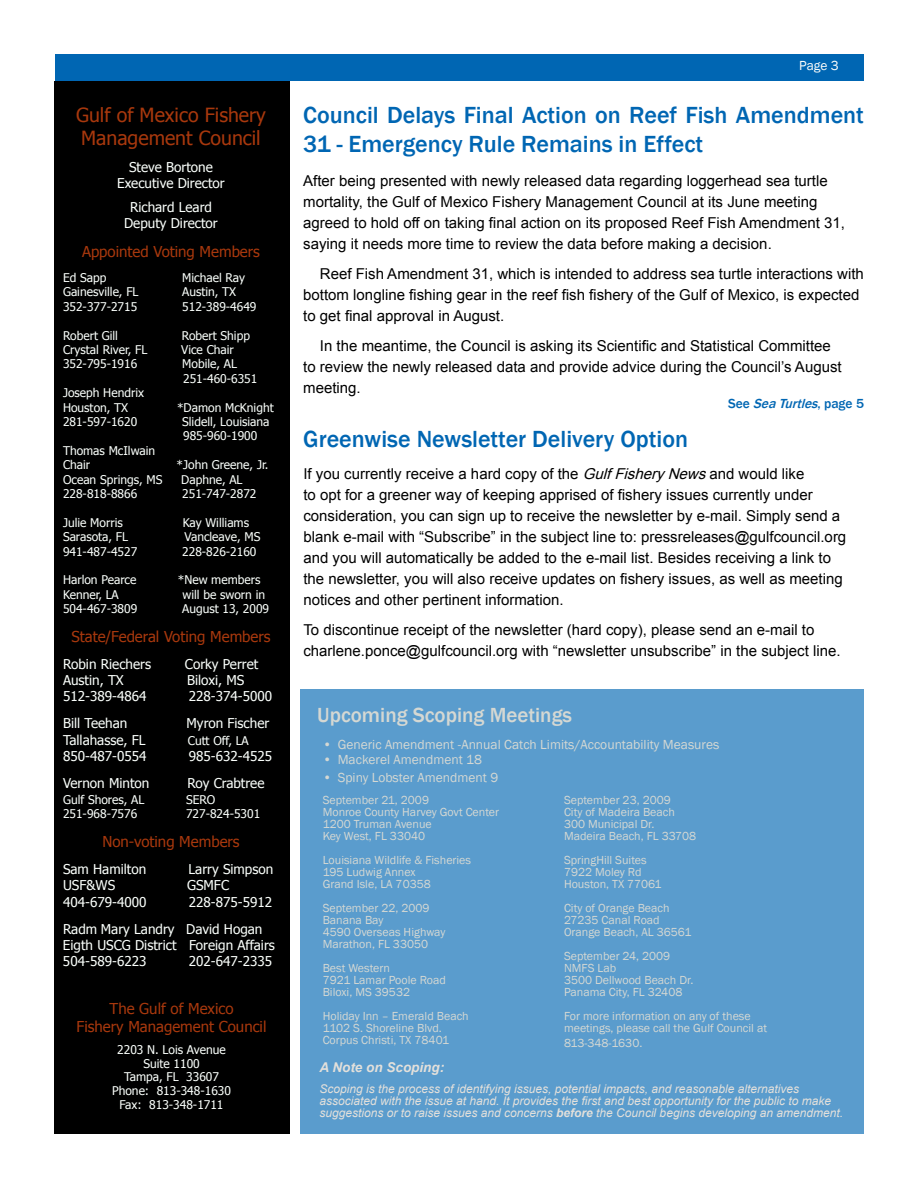
<style>
.page{position:relative;width:918px;height:1188px;background:#fff}
.page>*{position:absolute;margin:0;border:0;box-sizing:border-box;transform-origin:0 0}
.t1{font:500 24px/28.8px "Franklin Gothic";color:#0066b3}
.t2{font:500 21px "Franklin Gothic";color:#d5d8d3}
.t3{font:19.5px/23.4px "Tahoma";color:#a8380d}
.t4{font:15px/21px "Arial";color:#000}
.t5{font:15px/18px "Tahoma";color:#a8380d;text-align:center}
.t6{font:13.5px/16.2px "Tahoma";color:#fbfffc;text-align:center}
.t7{font:13.5px "Franklin Gothic";color:#d5d8d3}
.t8{font:italic 500 13.5px "Franklin Gothic";color:#0066b3}
.t9{font:italic 700 13.5px "Arial";color:#e3e0db}
.t10{font:13.5px "Franklin Gothic";color:#fcfdfb}
.t11{font:12px/12px "Franklin Gothic";color:#d5d8d3}
.t12{font:12px/14.4px "Tahoma";color:#fbfffc}
.t13{font:italic 12px/12px "Arial";color:#e3e0db}
.s1{font-style:italic}
.s2{font-style:normal}
.s3{font-weight:700}
</style>
<div class="page">
<div style="left:55px;top:54px;width:809px;height:26px;background:#0066b3"></div>
<div style="left:54px;top:81px;width:236px;height:1053px;background:#000"></div>
<div style="left:301px;top:689px;width:563px;height:445px;background:#5a9ccd"></div>
<h3 class="t3" style="left:76px;top:102px;width:191px">Gulf of Mexico Fishery<br>Management Council</h3>
<p class="t6" style="left:117px;top:158px;width:109px">Steve Bortone<br>Executive Director</p>
<p class="t6" style="left:124px;top:198px;width:95px">Richard Leard<br>Deputy Director</p>
<p class="t5" style="left:82px;top:242px;width:179px">Appointed Voting Members</p>
<p class="t12" style="left:63px;top:270px;width:45px">Ed Sapp</p>
<p class="t12" style="left:182px;top:270px;width:64px">Michael Ray</p>
<p class="t12" style="left:63px;top:284px;width:77px">Gainesville, FL</p>
<p class="t12" style="left:182px;top:284px;width:55px">Austin, TX</p>
<p class="t12" style="left:63px;top:299px;width:76px">352-377-2715</p>
<p class="t12" style="left:182px;top:299px;width:76px">512-389-4649</p>
<p class="t12" style="left:63px;top:328px;width:57px">Robert Gill</p>
<p class="t12" style="left:182px;top:328px;width:70px">Robert Shipp</p>
<p class="t12" style="left:63px;top:342px;width:86px">Crystal River, FL</p>
<p class="t12" style="left:181px;top:342px;width:54px">Vice Chair</p>
<p class="t12" style="left:63px;top:356px;width:76px">352-795-1916</p>
<p class="t12" style="left:182px;top:356px;width:77px">Mobile, AL<br>251-460-6351</p>
<p class="t12" style="left:63px;top:385px;width:83px">Joseph Hendrix<br>Houston, TX</p>
<p class="t12" style="left:177px;top:400px;width:98px">*Damon McKnight</p>
<p class="t12" style="left:63px;top:414px;width:76px">281-597-1620</p>
<p class="t12" style="left:182px;top:414px;width:89px">Slidell, Louisiana<br>985-960-1900</p>
<p class="t12" style="left:63px;top:443px;width:94px">Thomas McIlwain<br>Chair</p>
<p class="t12" style="left:177px;top:457px;width:93px">*John Greene, Jr.</p>
<p class="t12" style="left:63px;top:472px;width:101px">Ocean Springs, MS</p>
<p class="t12" style="left:181px;top:472px;width:63px">Daphne, AL</p>
<p class="t12" style="left:63px;top:486px;width:76px">228-818-8866</p>
<p class="t12" style="left:182px;top:486px;width:76px">251-747-2872</p>
<p class="t12" style="left:63px;top:515px;width:61px">Julie Morris</p>
<p class="t12" style="left:183px;top:515px;width:68px">Kay Williams</p>
<p class="t12" style="left:63px;top:529px;width:67px">Sarasota, FL</p>
<p class="t12" style="left:185px;top:529px;width:77px">Vancleave, MS</p>
<p class="t12" style="left:63px;top:544px;width:76px">941-487-4527</p>
<p class="t12" style="left:182px;top:544px;width:76px">228-826-2160</p>
<p class="t12" style="left:63px;top:572px;width:75px">Harlon Pearce</p>
<p class="t12" style="left:178px;top:572px;width:84px">*New members</p>
<p class="t12" style="left:63px;top:587px;width:57px">Kenner, LA</p>
<p class="t12" style="left:183px;top:587px;width:84px">will be sworn in</p>
<p class="t12" style="left:63px;top:601px;width:76px">504-467-3809</p>
<p class="t12" style="left:182px;top:601px;width:88px">August 13, 2009</p>
<p class="t5" style="left:71px;top:627px;width:201px">State/Federal Voting Members</p>
<p class="t6" style="left:63px;top:655px;width:90px">Robin Riechers</p>
<p class="t6" style="left:185px;top:655px;width:75px">Corky Perret</p>
<p class="t6" style="left:63px;top:672px;width:62px">Austin, TX</p>
<p class="t6" style="left:187px;top:672px;width:59px">Biloxi, MS</p>
<p class="t6" style="left:63px;top:688px;width:85px">512-389-4864</p>
<p class="t6" style="left:189px;top:688px;width:85px">228-374-5000</p>
<p class="t6" style="left:63px;top:715px;width:66px">Bill Teehan</p>
<p class="t6" style="left:187px;top:715px;width:84px">Myron Fischer</p>
<p class="t6" style="left:63px;top:731px;width:84px">Tallahasse, FL</p>
<p class="t12" style="left:188px;top:733px;width:63px">Cutt Off, LA</p>
<p class="t6" style="left:63px;top:747px;width:85px">850-487-0554</p>
<p class="t6" style="left:189px;top:747px;width:85px">985-632-4525</p>
<p class="t6" style="left:63px;top:774px;width:88px">Vernon Minton</p>
<p class="t6" style="left:187px;top:774px;width:79px">Roy Crabtree</p>
<p class="t12" style="left:63px;top:792px;width:83px">Gulf Shores, AL</p>
<p class="t12" style="left:186px;top:792px;width:31px">SERO</p>
<p class="t12" style="left:63px;top:806px;width:76px">251-968-7576</p>
<p class="t12" style="left:186px;top:806px;width:76px">727-824-5301</p>
<p class="t5" style="left:102px;top:832px;width:139px">Non-voting Members</p>
<p class="t6" style="left:63px;top:861px;width:85px">Sam Hamilton</p>
<p class="t6" style="left:189px;top:861px;width:86px">Larry Simpson</p>
<p class="t6" style="left:63px;top:877px;width:54px">USF&amp;WS</p>
<p class="t6" style="left:187px;top:877px;width:44px">GSMFC</p>
<p class="t6" style="left:63px;top:893px;width:85px">404-679-4000</p>
<p class="t6" style="left:63px;top:888px;width:211px;line-height:27px;text-align:left;text-indent:126px">228-875-5912<br>Radm Mary Landry David Hogan</p>
<p class="t6" style="left:63px;top:936px;width:213px;text-align:left">Eigth USCG District Foreign Affairs<br>504-589-6223</p>
<p class="t6" style="left:189px;top:952px;width:85px">202-647-2335</p>
<p class="t5" style="left:77px;top:999px;width:191px">The Gulf of Mexico<br>Fishery Management Council</p>
<p class="t12" style="left:112px;top:1042px;width:120px;line-height:13.6px;text-align:center">2203 N. Lois Avenue<br>Suite 1100<br>Tampa, FL 33607<br>Phone: 813-348-1630<br>Fax: 813-348-1711</p>
<p class="t10" style="left:799px;top:57px;width:41px">Page 3</p>
<h1 class="t1" style="left:303px;top:101px;width:562px">Council Delays Final Action on Reef Fish Amendment<br>31 - Emergency Rule Remains in Effect</h1>
<p class="t4" style="left:303px;top:170px;width:543px">After being presented with newly released data regarding loggerhead sea turtle mortality, the Gulf of Mexico Fishery Management Council at its June meeting agreed to hold off on taking final action on its proposed Reef Fish Amendment 31, saying it needs more time to review the data before making a decision.</p>
<p class="t4" style="left:303px;top:263px;width:562px;text-indent:17px">Reef Fish Amendment 31, which is intended to address sea turtle interactions with bottom longline fishing gear in the reef fish fishery of the Gulf of Mexico, is expected to get final approval in August.</p>
<p class="t4" style="left:303px;top:335px;width:540px;text-indent:17px">In the meantime, the Council is asking its Scientific and Statistical Committee to review the newly released data and provide advice during the Council’s August meeting.</p>
<h1 class="t1" style="left:303px;top:424px;width:386px">Greenwise Newsletter Delivery Option</h1>
<p class="t4" style="left:303px;top:463px;width:544px">If you currently receive a hard copy of the <span class="s1">GulfFisheryNews</span>and would like<br>to opt for a greener way of keeping apprised of fishery issues currently under consideration, you can sign up to receive the newsletter by e-mail. Simply send a blank e-mail with “Subscribe” in the subject line to: pressreleases@gulfcouncil.org and you will automatically be added to the e-mail list. Besides receiving a link to the newsletter, you will also receive updates on fishery issues, as well as meeting notices and other pertinent information.</p>
<p class="t4" style="left:303px;top:619px;width:539px">To discontinue receipt of the newsletter (hard copy), please send an e-mail to charlene.ponce@gulfcouncil.org with “newsletter unsubscribe” in the subject line.</p>
<p class="t8" style="left:728px;top:395px;width:137px"><span class="s2">S e e</span> SeaTurtles<span class="s2">, p a g e 5</span></p>
<h2 class="t2" style="left:317px;top:702px;width:256px">Upcoming Scoping Meetings</h2>
<p class="t7" style="left:323px;top:736px;width:398px">• Generic Amendment -Annual Catch Limits/Accountability Measures</p>
<p class="t7" style="left:323px;top:751px;width:161px">• Mackerel Amendment 18</p>
<p class="t7" style="left:323px;top:769px;width:177px">• Spiny Lobster Amendment 9</p>
<p class="t11" style="left:323px;top:795px;width:178px">September 21, 2009<br>Monroe County Harvey Govt Center<br>1200 Truman Avenue<br>Key West, FL 33040</p>
<p class="t11" style="left:323px;top:855px;width:150px">Louisiana Wildlife &amp; Fisheries<br>195 Ludwig Annex<br>Grand Isle, LA 70358</p>
<p class="t11" style="left:323px;top:903px;width:124px">September 22, 2009<br>Banana Bay<br>4590 Overseas Highway<br>Marathon, FL 33050</p>
<p class="t11" style="left:323px;top:963px;width:125px">Best Western<br>7921 Lamar Poole Road<br>Biloxi, MS 39532</p>
<p class="t11" style="left:323px;top:1011px;width:148px">Holiday Inn – Emerald Beach<br>1102 S. Shoreline Blvd.<br>Corpus Christi, TX 78401</p>
<p class="t9" style="left:320px;top:1058px;width:126px">A Note on Scoping:</p>
<p class="t13" style="left:320px;top:1083px;width:525px">Scoping is the process of identifying issues, potential impacts, and reasonable alternatives associated with the issue at hand. It provides the first and best opportunity for the public to make suggestions or to raise issues and concerns <span class="s3">before</span> the Council begins developing an amendment.</p>
<p class="t11" style="left:564px;top:794px;width:134px">September 23, 2009<br>City of Madeira Beach<br>300 Municipal Dr.<br>Madeira Beach, FL 33708</p>
<p class="t11" style="left:564px;top:854px;width:99px">SpringHill Suites<br>7922 Moley Rd<br>Houston, TX 77061</p>
<p class="t11" style="left:564px;top:902px;width:129px">City of Orange Beach<br>27235 Canal Road<br>Orange Beach, AL 36561</p>
<p class="t11" style="left:564px;top:950px;width:131px">September 24, 2009<br>NMFS Lab<br>3500 Dellwood Beach Dr.<br>Panama City, FL 32408</p>
<p class="t11" style="left:564px;top:1010px;width:205px">For more information on any of these meetings, please call the Gulf Council at</p>
<p class="t11" style="left:564px;top:1037px;width:80px">813-348-1630.</p>
</div>
